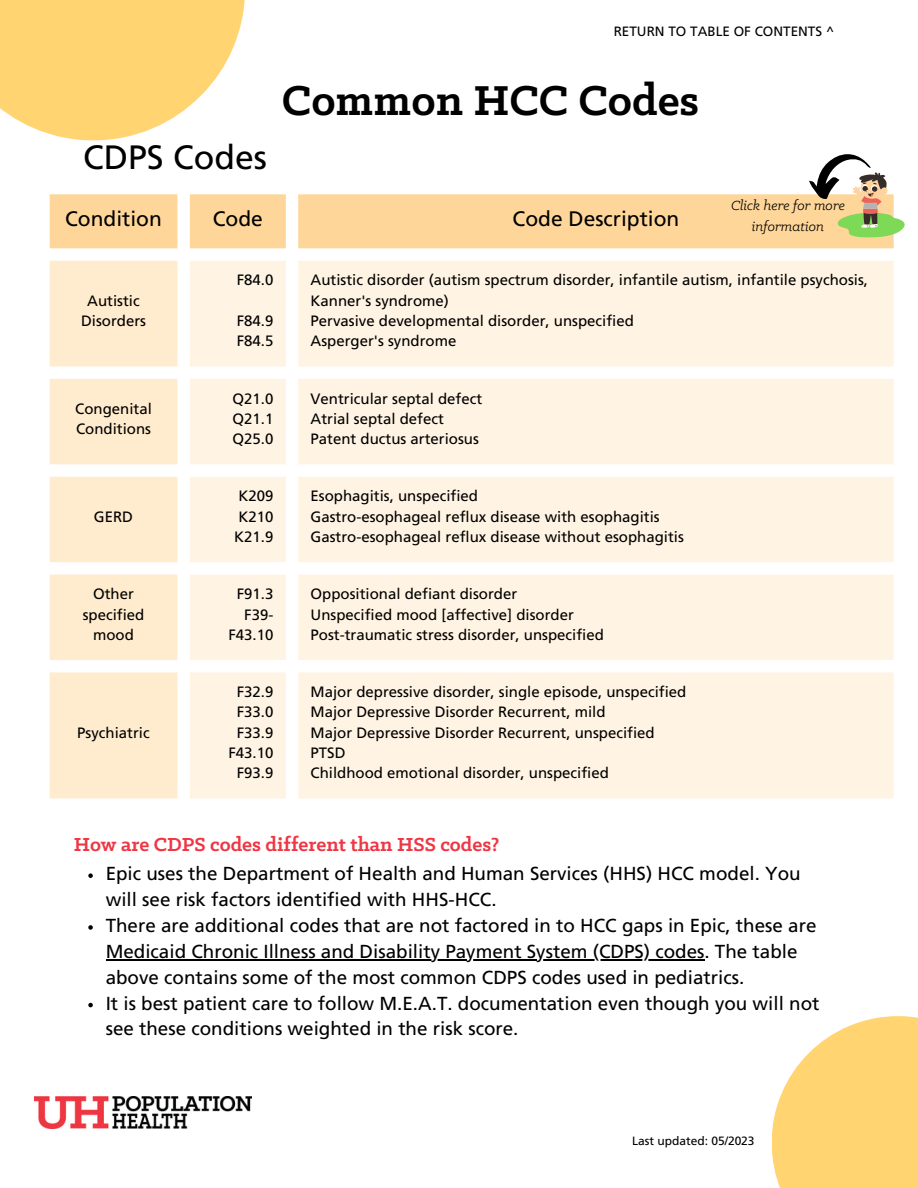
<style>
.page{position:relative;width:918px;height:1188px;background:#fff}
.page>*{position:absolute;margin:0;border:0;box-sizing:border-box;transform-origin:0 0}
.t1{font:700 47.25px "Klinic Slab";color:#000}
.t2{font:33.75px "Frutiger LT Std";color:#000}
.t3{font:700 21.3px "Klinic Slab";color:#ef3644}
.t4{font:21px "Frutiger LT Std";color:#000}
.t5{font:18.75px/25.8px "Frutiger LT Std";color:#000}
.t6{font:15px/20.2px "Frutiger LT Std";color:#000;text-align:center}
.t7{font:italic 15px/20.2px "Klinic Slab";color:#000;text-align:center}
.t8{font:13.5px "Frutiger LT Std";color:#000}
.t9{font:12px "Frutiger LT Std";color:#000}
</style>
<div class="page">
<svg style="left:0;top:0;width:245px;height:140px;fill:#ffd471"></svg>
<svg style="left:772px;top:1016px;width:146px;height:172px;background:#ffda85"></svg>
<img style="left:34px;top:1096px;width:217px;height:33px">
<div style="left:50px;top:194px;width:844px;height:54px;background:#ffd699"></div>
<svg style="left:50px;top:261px;width:127px;height:537px;background:#ffecd1"></svg>
<svg style="left:190px;top:261px;width:704px;height:537px;background:#fff5e6"></svg>
<svg style="left:809px;top:154px;width:96px;height:83px"></svg>
<svg style="left:88px;top:873px;width:5px;height:5px"></svg>
<svg style="left:88px;top:925px;width:5px;height:5px"></svg>
<hr style="left:106px;top:959px;width:599px;height:1px;background:#000">
<svg style="left:88px;top:1003px;width:5px;height:4px"></svg>
<p class="t8" style="left:614px;top:25px;width:222px">RETURN TO TABLE OF CONTENTS ^</p>
<p class="t2" style="left:83px;top:143px;width:185px">CDPS Codes</p>
<p class="t1" style="left:282px;top:80px;width:419px">Common HCC Codes</p>
<p class="t4" style="left:65px;top:210px;width:98px">Condition</p>
<p class="t4" style="left:213px;top:210px;width:52px">Code</p>
<p class="t4" style="left:513px;top:210px;width:168px">Code Description</p>
<p class="t7" style="left:731px;top:197px;width:115px">Click here for more information</p>
<p class="t6" style="left:81px;top:292px;width:66px">Autistic<br>Disorders</p>
<p class="t6" style="left:75px;top:400px;width:78px;text-align:left">Congenital<br>Conditions</p>
<p class="t6" style="left:94px;top:508px;width:41px">GERD</p>
<p class="t6" style="left:237px;top:272px;width:38px">F84.0</p>
<p class="t6" style="left:237px;top:312px;width:38px">F84.9</p>
<p class="t6" style="left:237px;top:332px;width:38px">F84.5</p>
<p class="t6" style="left:233px;top:390px;width:42px">Q21.0</p>
<p class="t6" style="left:233px;top:410px;width:42px">Q21.1</p>
<p class="t6" style="left:233px;top:430px;width:42px">Q25.0</p>
<p class="t6" style="left:238px;top:488px;width:37px">K209</p>
<p class="t6" style="left:238px;top:508px;width:37px">K210</p>
<p class="t6" style="left:234px;top:528px;width:41px">K21.9</p>
<p class="t6" style="left:83px;top:585px;width:63px">Other specified mood</p>
<p class="t6" style="left:237px;top:585px;width:38px">F91.3</p>
<p class="t6" style="left:244px;top:606px;width:31px">F39-</p>
<p class="t6" style="left:228px;top:626px;width:47px">F43.10</p>
<p class="t6" style="left:77px;top:724px;width:74px">Psychiatric</p>
<p class="t6" style="left:237px;top:683px;width:38px">F32.9</p>
<p class="t6" style="left:237px;top:704px;width:38px">F33.0</p>
<p class="t6" style="left:237px;top:724px;width:38px">F33.9</p>
<p class="t6" style="left:228px;top:744px;width:47px">F43.10</p>
<p class="t6" style="left:237px;top:764px;width:38px">F93.9</p>
<p class="t6" style="left:311px;top:272px;width:559px;text-align:left">Autistic disorder (autism spectrum disorder, infantile autism, infantile psychosis,<br>Kanner's syndrome)</p>
<p class="t6" style="left:311px;top:312px;width:325px">Pervasive developmental disorder, unspecified</p>
<p class="t6" style="left:311px;top:332px;width:147px">Asperger's syndrome</p>
<p class="t6" style="left:311px;top:390px;width:173px">Ventricular septal defect</p>
<p class="t6" style="left:311px;top:410px;width:135px">Atrial septal defect</p>
<p class="t6" style="left:311px;top:430px;width:170px">Patent ductus arteriosus</p>
<p class="t6" style="left:311px;top:488px;width:169px">Esophagitis, unspecified</p>
<p class="t6" style="left:311px;top:508px;width:351px">Gastro-esophageal reflux disease with esophagitis</p>
<p class="t6" style="left:311px;top:528px;width:375px">Gastro-esophageal reflux disease without esophagitis</p>
<p class="t6" style="left:311px;top:585px;width:208px">Oppositional defiant disorder</p>
<p class="t6" style="left:311px;top:606px;width:265px">Unspecified mood [affective] disorder</p>
<p class="t6" style="left:311px;top:626px;width:295px">Post-traumatic stress disorder, unspecified</p>
<p class="t6" style="left:311px;top:683px;width:377px">Major depressive disorder, single episode, unspecified</p>
<p class="t6" style="left:311px;top:704px;width:296px">Major Depressive Disorder Recurrent, mild</p>
<p class="t6" style="left:311px;top:724px;width:346px">Major Depressive Disorder Recurrent, unspecified</p>
<p class="t6" style="left:311px;top:744px;width:36px">PTSD</p>
<p class="t6" style="left:311px;top:764px;width:300px">Childhood emotional disorder, unspecified</p>
<p class="t3" style="left:74px;top:835px;width:427px">How are CDPS codes different than HSS codes?</p>
<p class="t5" style="left:106px;top:863px;width:697px">Epic uses the Department of Health and Human Services (HHS) HCC model. You will see risk factors identified with HHS-HCC.</p>
<p class="t5" style="left:106px;top:914px;width:712px">There are additional codes that are not factored in to HCC gaps in Epic, these are<br>Medicaid Chronic Illness and Disability Payment System (CDPS) codes. The table above contains some of the most common CDPS codes used in pediatrics.</p>
<p class="t5" style="left:106px;top:992px;width:715px">It is best patient care to follow M.E.A.T. documentation even though you will not see these conditions weighted in the risk score.</p>
<p class="t9" style="left:632px;top:1136px;width:124px">Last updated: 05/2023</p>
</div>
